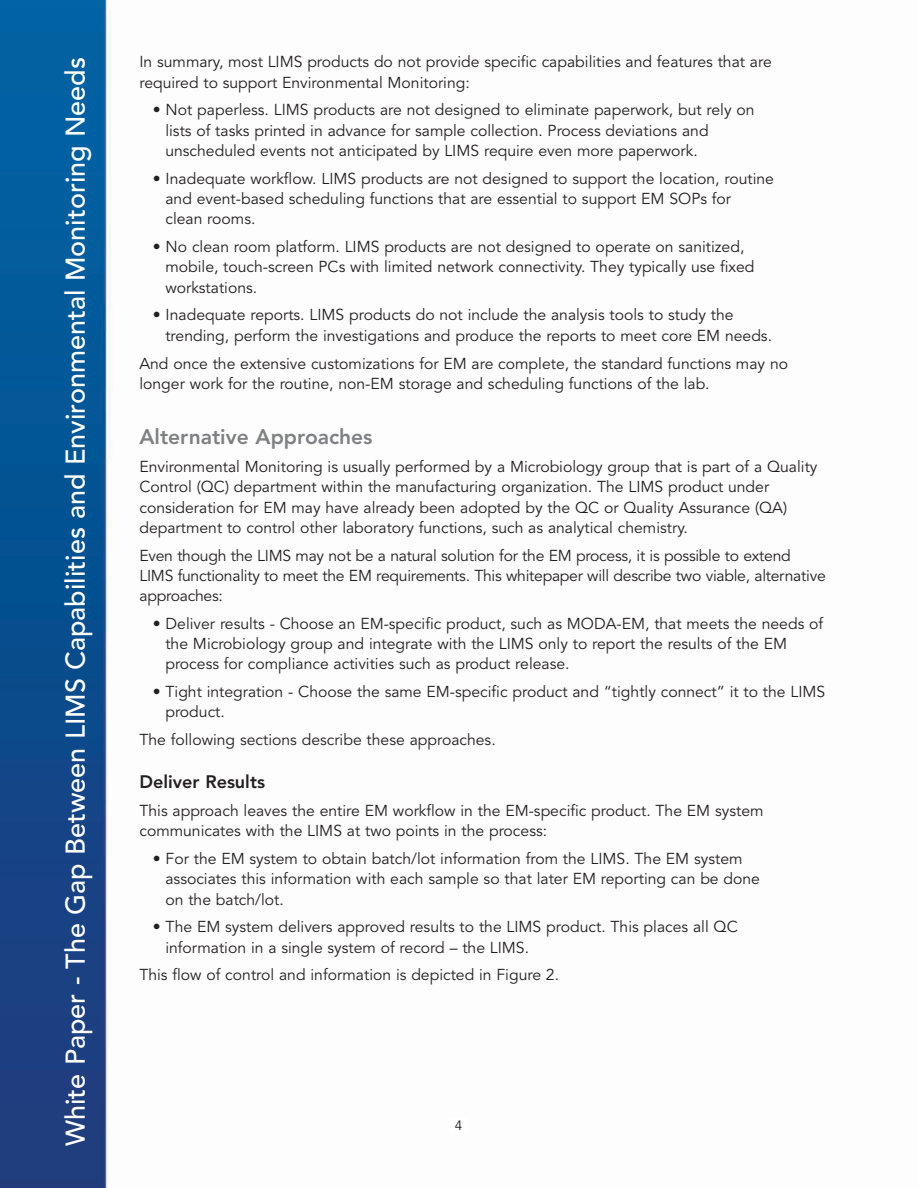
<style>
.page{position:relative;width:918px;height:1188px;background:#fff}
.page>*{position:absolute;margin:0;border:0;box-sizing:border-box;transform-origin:0 0}
.t1{font:500 27px "Avenir";color:#fff}
.t2{font:800 21px "Avenir";color:#7e8083}
.t3{font:800 18px "Avenir";color:#231f20}
.t4{font:15.75px/20.2px "Avenir";color:#231f20}
.t5{font:13.5px "Avenir";color:#231f20}
</style>
<div class="page">
<img style="left:0;top:0;width:111px;height:1188px">
<h1 class="t1" style="left:64px;top:1146px;width:1090px;rotate:-90deg">White Paper - The Gap Between LIMS Capabilities and Environmental Monitoring Needs</h1>
<p class="t4" style="left:139px;top:54px;width:634px">In summary, most LIMS products do not provide specific capabilities and features that are required to support Environmental Monitoring:</p>
<p class="t4" style="left:165px;top:102px;width:591px;text-indent:-12px">• Not paperless. LIMS products are not designed to eliminate paperwork, but rely on lists of tasks printed in advance for sample collection. Process deviations and unscheduled events not anticipated by LIMS require even more paperwork.</p>
<p class="t4" style="left:165px;top:170px;width:610px;text-indent:-12px">• Inadequate workflow. LIMS products are not designed to support the location, routine and event-based scheduling functions that are essential to support EM SOPs for<br>clean rooms.</p>
<p class="t4" style="left:165px;top:238px;width:591px;text-indent:-12px">• No clean room platform. LIMS products are not designed to operate on sanitized, mobile, touch-screen PCs with limited network connectivity. They typically use fixed workstations.</p>
<p class="t4" style="left:165px;top:307px;width:608px;text-indent:-12px">• Inadequate reports. LIMS products do not include the analysis tools to study the trending, perform the investigations and produce the reports to meet core EM needs.</p>
<p class="t4" style="left:139px;top:355px;width:650px">And once the extensive customizations for EM are complete, the standard functions may no longer work for the routine, non-EM storage and scheduling functions of the lab.</p>
<h2 class="t2" style="left:139px;top:428px;width:235px">Alternative Approaches</h2>
<p class="t4" style="left:139px;top:458px;width:680px">Environmental Monitoring is usually performed by a Microbiology group that is part of a Quality Control (QC) department within the manufacturing organization. The LIMS product under consideration for EM may have already been adopted by the QC or Quality Assurance (QA) department to control other laboratory functions, such as analytical chemistry.</p>
<p class="t4" style="left:139px;top:547px;width:688px">Even though the LIMS may not be a natural solution for the EM process, it is possible to extend<br>LIMS functionality to meet the EM requirements. This whitepaper will describe two viable, alternative approaches:</p>
<p class="t4" style="left:165px;top:615px;width:659px;text-indent:-12px">• Deliver results - Choose an EM-specific product, such as MODA-EM, that meets the needs of the Microbiology group and integrate with the LIMS only to report the results of the EM process for compliance activities such as product release.</p>
<p class="t4" style="left:165px;top:683px;width:661px;text-indent:-12px">• Tight integration - Choose the same EM-specific product and “tightly connect” it to the LIMS product.</p>
<p class="t4" style="left:139px;top:731px;width:358px">The following sections describe these approaches.</p>
<p class="t3" style="left:139px;top:775px;width:127px">Deliver Results</p>
<p class="t4" style="left:139px;top:802px;width:626px">This approach leaves the entire EM workflow in the EM-specific product. The EM system communicates with the LIMS at two points in the process:</p>
<p class="t4" style="left:165px;top:850px;width:596px;text-indent:-13px">• For the EM system to obtain batch/lot information from the LIMS. The EM system associates this information with each sample so that later EM reporting can be done on the batch/lot.</p>
<p class="t4" style="left:165px;top:918px;width:574px;text-indent:-13px">• The EM system delivers approved results to the LIMS product. This places all QC information in a single system of record – the LIMS.</p>
<p class="t4" style="left:139px;top:966px;width:421px">This flow of control and information is depicted in Figure 2.</p>
<p class="t5" style="left:455px;top:1121px;width:9px">4</p>
</div>
